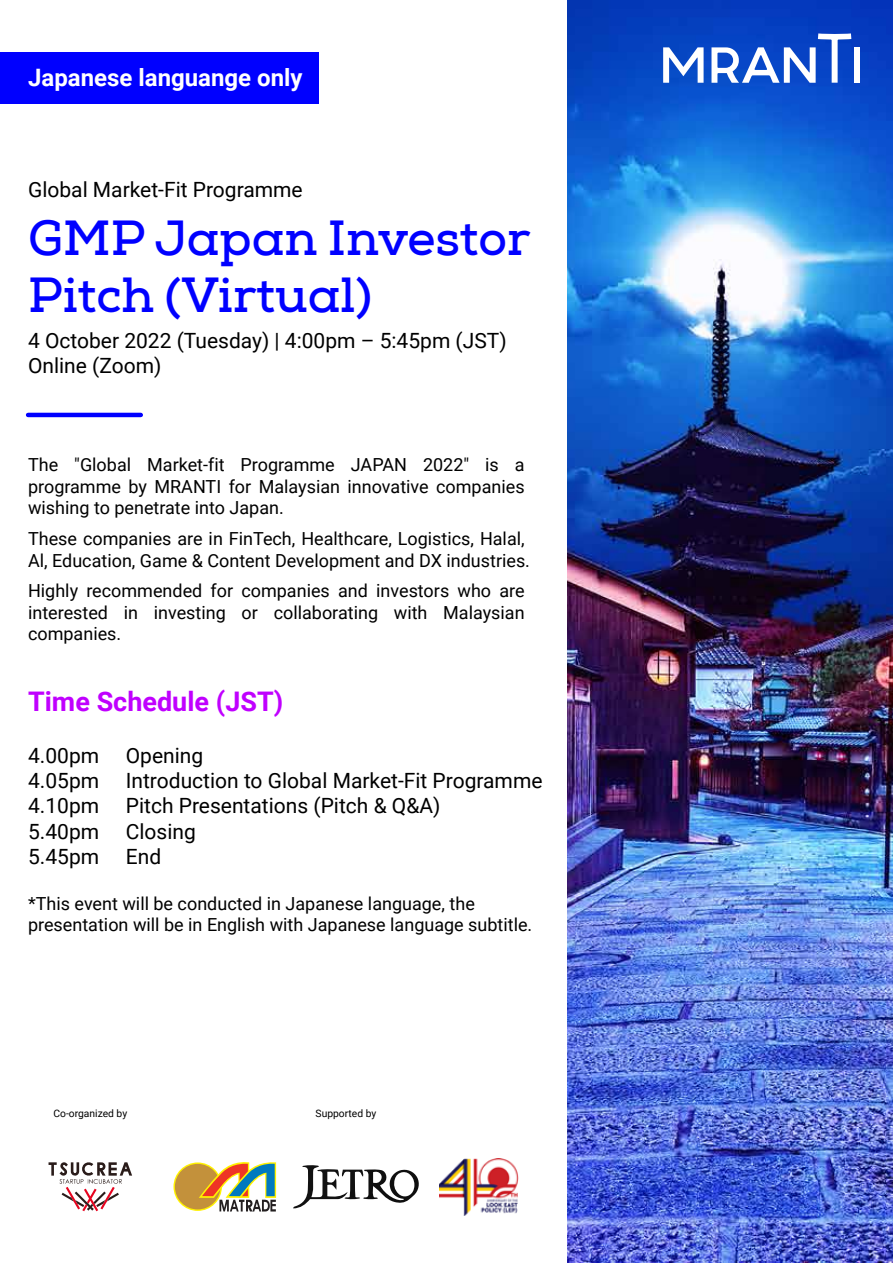
<style>
.page{position:relative;width:893px;height:1263px;background:#fff}
.page>*{position:absolute;margin:0;border:0;box-sizing:border-box;transform-origin:0 0}
.t1{font:700 48px/57.6px "Nexa Slab";color:#00f}
.t2{font:700 27px "Roboto";color:#c000ff}
.t3{font:700 24px "Roboto";color:#fff}
.t4{font:21px/25.2px "Roboto";color:#000}
.t5{font:18px/21.6px "Roboto";color:#000;text-align:justify}
.t6{font:10.35px "Roboto";color:#000}
</style>
<div class="page">
<div style="left:0;top:53px;width:319px;height:51px;background:#00f"></div>
<img style="left:567px;top:0;width:326px;height:1263px">
<div style="left:854px;top:47px;width:5px;height:36px;background:#fff"></div>
<svg style="left:663px;top:47px;width:41px;height:36px"></svg>
<svg style="left:711px;top:33px;width:140px;height:50px"></svg>
<hr style="left:28px;top:413px;width:113px;height:4px;background:#00f">
<svg style="left:49px;top:1162px;width:83px;height:49px"></svg>
<svg style="left:173px;top:1162px;width:49px;height:49px"></svg>
<div style="left:175px;top:1164px;width:45px;height:45px;background:#c3913b;border-radius:50%"></div>
<svg style="left:199px;top:1162px;width:77px;height:49px"></svg>
<svg style="left:293px;top:1165px;width:126px;height:43px"></svg>
<img style="left:440px;top:1158px;width:79px;height:57px">
<h3 class="t3" style="left:28px;top:61px;width:276px">Japanese languange only</h3>
<p class="t4" style="left:28px;top:176px;width:276px">Global Market-Fit Programme</p>
<h1 class="t1" style="left:28px;top:210px;width:504px">GMP Japan Investor<br>Pitch (Virtual)</h1>
<p class="t4" style="left:28px;top:327px;width:480px">4 October 2022 (Tuesday) | 4:00pm – 5:45pm (JST)<br>Online (Zoom)</p>
<p class="t5" style="left:28px;top:453px;width:498px">The "Global Market-fit Programme JAPAN 2022" is a programme by MRANTI for Malaysian innovative companies wishing to penetrate into Japan.</p>
<p class="t5" style="left:28px;top:527px;width:503px">These companies are in FinTech, Healthcare, Logistics, Halal,<br>Al, Education, Game &amp; Content Development and DX industries.</p>
<p class="t5" style="left:28px;top:579px;width:498px">Highly recommended for companies and investors who are interested in investing or collaborating with Malaysian companies.</p>
<h2 class="t2" style="left:28px;top:682px;width:257px">Time Schedule (JST)</h2>
<p class="t4" style="left:28px;top:742px;width:73px;text-align:justify">4.00pm 4.05pm 4.10pm 5.40pm 5.45pm</p>
<p class="t4" style="left:126px;top:742px;width:418px">Opening<br>Introduction to Global Market-Fit Programme<br>Pitch Presentations (Pitch &amp; Q&amp;A)<br>Closing<br>End</p>
<p class="t5" style="left:28px;top:892px;width:506px">*This event will be conducted in Japanese language, the presentation will be in English with Japanese language subtitle.</p>
<p class="t6" style="left:53px;top:1106px;width:75px">Co-organized by</p>
<p class="t6" style="left:316px;top:1106px;width:62px">Supported by</p>
</div>
